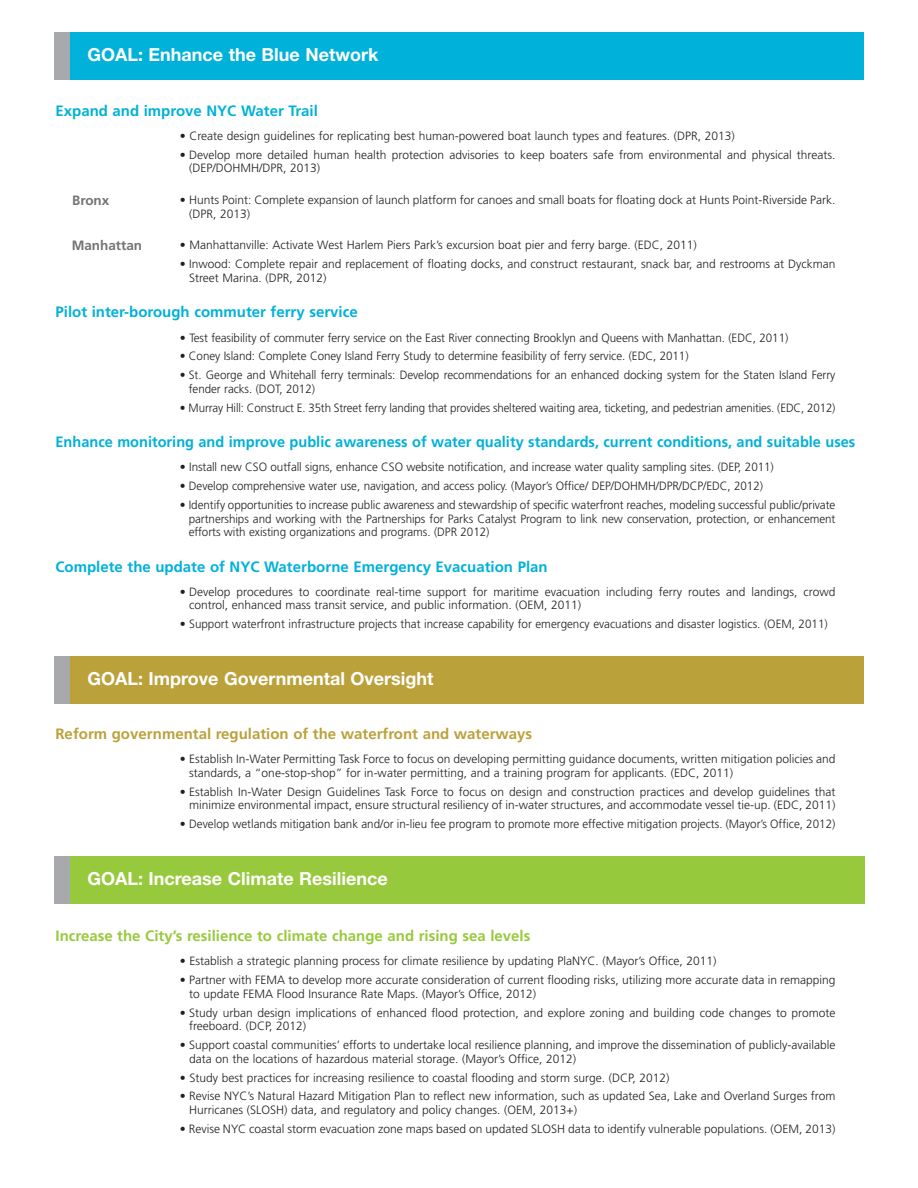
<style>
.page{position:relative;width:918px;height:1188px;background:#fff}
.page>*{position:absolute;margin:0;border:0;box-sizing:border-box;transform-origin:0 0}
.t1{font:700 18px "Helvetica Neue";color:#fff}
.t2{font:700 15px "Frutiger";color:#00b1d9}
.t3{font:700 15px "Frutiger";color:#97c93c}
.t4{font:700 15px "Frutiger";color:#bba13a}
.t5{font:700 13.5px "Frutiger";color:#757474}
.t6{font:300 12px/13.5px "Frutiger";color:#231f20}
.t7{font:300 12px "Frutiger";color:#231f20;scale:.96 1}
</style>
<div class="page">
<div style="left:56px;top:856px;width:810px;height:48px;background:#97c93c"></div>
<div style="left:54px;top:656px;width:810px;height:48px;background:#bba13a"></div>
<div style="left:54px;top:32px;width:810px;height:48px;background:#00b1d9"></div>
<div style="left:54px;top:32px;width:16px;height:48px;background:#a8a9ad"></div>
<div style="left:54px;top:656px;width:16px;height:48px;background:#a8a9ad"></div>
<div style="left:54px;top:857px;width:16px;height:47px;background:#a8a9ad"></div>
<h1 class="t1" style="left:87px;top:48px;width:292px">GOAL: Enhance the Blue Network</h1>
<p class="t2" style="left:56px;top:104px;width:264px">Expand and improve NYC Water Trail</p>
<p class="t6" style="left:180px;top:130px;width:557px">• Create design guidelines for replicating best human-powered boat launch types and features. (DPR, 2013)</p>
<p class="t6" style="left:189px;top:149px;width:648px;text-indent:-9px">• Develop more detailed human health protection advisories to keep boaters safe from environmental and physical threats. (DEP/DOHMH/DPR, 2013)</p>
<p class="t6" style="left:189px;top:194px;width:648px;text-indent:-9px">• Hunts Point: Complete expansion of launch platform for canoes and small boats for floating dock at Hunts Point-Riverside Park. (DPR, 2013)</p>
<p class="t6" style="left:180px;top:239px;width:519px">• Manhattanville: Activate West Harlem Piers Park’s excursion boat pier and ferry barge. (EDC, 2011)</p>
<p class="t6" style="left:189px;top:258px;width:648px;text-indent:-9px">• Inwood: Complete repair and replacement of floating docks, and construct restaurant, snack bar, and restrooms at Dyckman<br>Street Marina. (DPR, 2012)</p>
<p class="t2" style="left:56px;top:306px;width:304px">Pilot inter-borough commuter ferry service</p>
<p class="t6" style="left:180px;top:332px;width:610px">• Test feasibility of commuter ferry service on the East River connecting Brooklyn and Queens with Manhattan. (EDC, 2011)</p>
<p class="t6" style="left:180px;top:350px;width:510px">• Coney Island: Complete Coney Island Ferry Study to determine feasibility of ferry service. (EDC, 2011)</p>
<p class="t6" style="left:189px;top:369px;width:648px;text-indent:-9px">• St. George and Whitehall ferry terminals: Develop recommendations for an enhanced docking system for the Staten Island Ferry fender racks. (DOT, 2012)</p>
<p class="t7" style="left:180px;top:403px;width:685px">• Murray Hill: Construct E. 35th Street ferry landing that provides sheltered waiting area, ticketing, and pedestrian amenities. (EDC, 2012)</p>
<p class="t2" style="left:56px;top:436px;width:801px">Enhance monitoring and improve public awareness of water quality standards, current conditions, and suitable uses</p>
<p class="t6" style="left:180px;top:461px;width:596px">• Install new CSO outfall signs, enhance CSO website notification, and increase water quality sampling sites. (DEP, 2011)</p>
<p class="t6" style="left:180px;top:480px;width:585px">• Develop comprehensive water use, navigation, and access policy. (Mayor’s Office/ DEP/DOHMH/DPR/DCP/EDC, 2012)</p>
<p class="t6" style="left:189px;top:499px;width:648px;text-align:justify;text-indent:-9px">• Identify opportunities to increase public awareness and stewardship of specific waterfront reaches, modeling successful public/private partnerships and working with the Partnerships for Parks Catalyst Program to link new conservation, protection, or enhancement efforts with existing organizations and programs. (DPR 2012)</p>
<p class="t2" style="left:56px;top:560px;width:494px">Complete the update of NYC Waterborne Emergency Evacuation Plan</p>
<p class="t6" style="left:189px;top:586px;width:648px;text-indent:-9px">• Develop procedures to coordinate real-time support for maritime evacuation including ferry routes and landings, crowd control, enhanced mass transit service, and public information. (OEM, 2011)</p>
<p class="t6" style="left:180px;top:618px;width:650px">• Support waterfront infrastructure projects that increase capability for emergency evacuations and disaster logistics. (OEM, 2011)</p>
<p class="t5" style="left:72px;top:195px;width:39px">Bronx</p>
<p class="t5" style="left:72px;top:240px;width:72px">Manhattan</p>
<h1 class="t1" style="left:87px;top:672px;width:348px">GOAL: Improve Governmental Oversight</h1>
<p class="t4" style="left:56px;top:728px;width:478px">Reform governmental regulation of the waterfront and waterways</p>
<p class="t6" style="left:189px;top:753px;width:648px;text-indent:-9px">• Establish In-Water Permitting Task Force to focus on developing permitting guidance documents, written mitigation policies and standards, a “one-stop-shop” for in-water permitting, and a training program for applicants. (EDC, 2011)</p>
<p class="t6" style="left:180px;top:786px;width:657px;text-align:right">• Establish In-Water Design Guidelines Task Force to focus on design and construction practices and develop guidelines that minimize environmental impact, ensure structural resiliency of in-water structures, and accommodate vessel tie-up. (EDC, 2011)</p>
<p class="t6" style="left:180px;top:818px;width:657px">• Develop wetlands mitigation bank and/or in-lieu fee program to promote more effective mitigation projects. (Mayor’s Office, 2012)</p>
<h1 class="t1" style="left:87px;top:872px;width:302px">GOAL: Increase Climate Resilience</h1>
<p class="t3" style="left:56px;top:930px;width:476px">Increase the City’s resilience to climate change and rising sea levels</p>
<p class="t6" style="left:180px;top:956px;width:538px">• Establish a strategic planning process for climate resilience by updating PlaNYC. (Mayor’s Office, 2011)</p>
<p class="t6" style="left:189px;top:974px;width:648px;text-indent:-9px">• Partner with FEMA to develop more accurate consideration of current flooding risks, utilizing more accurate data in remapping to update FEMA Flood Insurance Rate Maps. (Mayor’s Office, 2012)</p>
<p class="t6" style="left:189px;top:1007px;width:648px;text-indent:-9px">• Study urban design implications of enhanced flood protection, and explore zoning and building code changes to promote freeboard. (DCP, 2012)</p>
<p class="t6" style="left:189px;top:1039px;width:648px;text-indent:-9px">• Support coastal communities’ efforts to undertake local resilience planning, and improve the dissemination of publicly-available data on the locations of hazardous material storage. (Mayor’s Office, 2012)</p>
<p class="t6" style="left:180px;top:1072px;width:491px">• Study best practices for increasing resilience to coastal flooding and storm surge. (DCP, 2012)</p>
<p class="t6" style="left:189px;top:1091px;width:648px;text-indent:-9px">• Revise NYC’s Natural Hazard Mitigation Plan to reflect new information, such as updated Sea, Lake and Overland Surges from<br>Hurricanes (SLOSH) data, and regulatory and policy changes. (OEM, 2013+)</p>
<p class="t6" style="left:180px;top:1123px;width:657px">• Revise NYC coastal storm evacuation zone maps based on updated SLOSH data to identify vulnerable populations. (OEM, 2013)</p>
</div>
